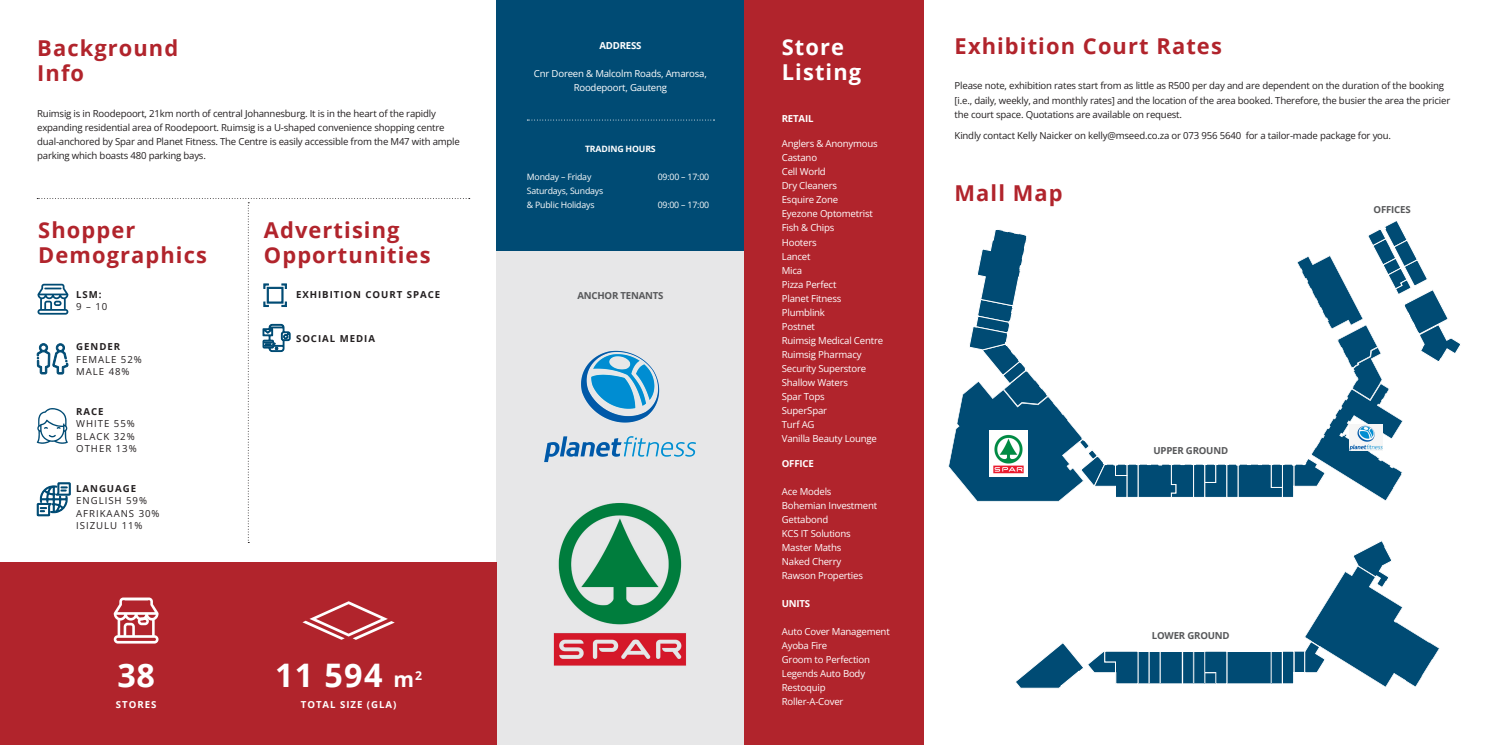
<style>
.page{position:relative;width:1489px;height:745px;background:#fff}
.page>*{position:absolute;margin:0;border:0;box-sizing:border-box;transform-origin:0 0}
.t1{font:700 32.38px "Open Sans";letter-spacing:.04em;color:#fff}
.t2{font:700 21.88px/24.8px "Open Sans";letter-spacing:.05em;color:#b1242c}
.t3{font:700 21.88px "Open Sans";letter-spacing:.05em;color:#fff}
.t4{font:9.62px/14px "Open Sans";letter-spacing:-.02em;color:#231f20}
.t5{font:9.62px/14px "Open Sans";letter-spacing:-.02em;color:#fff;text-align:center}
.t6{font:700 9.62px "Open Sans";letter-spacing:.1em;color:#231f20}
.t7{font:700 9.62px "Open Sans";letter-spacing:-.02em;color:#57585a}
.t8{font:9.62px "Open Sans";letter-spacing:.1em;color:#231f20}
.t9{font:700 9.62px "Open Sans";letter-spacing:-.02em;color:#fff}
.t10{font:700 9.62px "Open Sans";letter-spacing:.1em;color:#fff}
.t11{font:8.75px "Open Sans";letter-spacing:-.02em;color:#fff}
.t12{font:700 8.75px "Open Sans";letter-spacing:-.02em;color:#fff}
.s1{font-size:21px}
</style>
<div class="page">
<svg style="left:1016px;top:540px;width:423px;height:148px"></svg>
<svg style="left:948px;top:221px;width:513px;height:280px"></svg>
<div style="left:496px;top:0;width:248px;height:744px;background:#004b74"></div>
<div style="left:496px;top:251px;width:248px;height:493px;background:#e7e7e8"></div>
<div style="left:744px;top:0;width:180px;height:744px;background:#b1242c"></div>
<div style="left:0;top:561px;width:496px;height:183px;background:#b1242c"></div>
<svg style="left:527px;top:119px;width:187px;height:1px"></svg>
<svg style="left:114px;top:597px;width:44px;height:46px"></svg>
<svg style="left:302px;top:601px;width:93px;height:38px"></svg>
<svg style="left:37px;top:198px;width:433px;height:343px"></svg>
<img style="left:544px;top:350px;width:152px;height:113px">
<img style="left:1349px;top:424px;width:33px;height:26px">
<img style="left:553px;top:503px;width:134px;height:163px">
<svg style="left:989px;top:430px;width:38px;height:46px"></svg>
<img style="left:989px;top:434px;width:38px;height:38px">
<p class="t2" style="left:37px;top:35px;width:142px">Background</p>
<p class="t2" style="left:37px;top:60px;width:48px">Info</p>
<p class="t4" style="left:37px;top:106px;width:424px">Ruimsig is in Roodepoort, 21km north of central Johannesburg. It is in the heart of the rapidly expanding residential area of Roodepoort. Ruimsig is a U-shaped convenience shopping centre dual-anchored by Spar and Planet Fitness. The Centre is easily accessible from the M47 with ample parking which boasts 480 parking bays.</p>
<p class="t2" style="left:38px;top:217px;width:99px">Shopper</p>
<p class="t2" style="left:38px;top:241px;width:170px">Demographics</p>
<p class="t6" style="left:76px;top:287px;width:27px">LSM:</p>
<p class="t4" style="left:76px;top:299px;width:33px">9 – 10</p>
<p class="t6" style="left:76px;top:340px;width:45px">GENDER</p>
<p class="t8" style="left:76px;top:352px;width:67px">FEMALE 52%</p>
<p class="t4" style="left:76px;top:364px;width:55px">MALE 48%</p>
<p class="t6" style="left:76px;top:404px;width:29px">RACE</p>
<p class="t4" style="left:76px;top:416px;width:60px">WHITE 55%</p>
<p class="t4" style="left:76px;top:428px;width:60px">BLACK 32%</p>
<p class="t4" style="left:76px;top:441px;width:62px">OTHER 13%</p>
<p class="t6" style="left:76px;top:481px;width:61px">LANGUAGE</p>
<p class="t8" style="left:76px;top:494px;width:72px">ENGLISH 59%</p>
<p class="t8" style="left:76px;top:506px;width:85px">AFRIKAANS 30%</p>
<p class="t8" style="left:76px;top:518px;width:68px">ISIZULU 11%</p>
<p class="t1" style="left:117px;top:652px;width:39px">38</p>
<p class="t9" style="left:116px;top:696px;width:42px">STORES</p>
<p class="t2" style="left:264px;top:217px;width:168px">Advertising<br>Opportunities</p>
<p class="t6" style="left:296px;top:287px;width:145px">EXHIBITION COURT SPACE</p>
<p class="t1" style="left:275px;top:652px;width:148px">11 594 <span class="s1">m</span><sup>2</sup></p>
<p class="t10" style="left:301px;top:696px;width:97px">TOTAL SIZE (GLA)</p>
<p class="t9" style="left:599px;top:39px;width:44px">ADDRESS</p>
<p class="t5" style="left:534px;top:66px;width:174px">Cnr Doreen &amp; Malcolm Roads, Amarosa,<br>Roodepoort, Gauteng</p>
<p class="t12" style="left:585px;top:142px;width:72px">TRADING HOURS</p>
<p class="t11" style="left:527px;top:170px;width:66px">Monday – Friday</p>
<p class="t11" style="left:657px;top:170px;width:53px">09:00 – 17:00</p>
<p class="t11" style="left:527px;top:184px;width:78px">Saturdays, Sundays</p>
<p class="t11" style="left:527px;top:198px;width:69px">&amp; Public Holidays</p>
<p class="t11" style="left:657px;top:198px;width:53px">09:00 – 17:00</p>
<p class="t7" style="left:577px;top:288px;width:88px">ANCHOR TENANTS</p>
<p class="t3" style="left:781px;top:32px;width:64px">Store</p>
<p class="t3" style="left:781px;top:56px;width:81px">Listing</p>
<p class="t9" style="left:781px;top:112px;width:33px">RETAIL</p>
<p class="t5" style="left:781px;top:136px;width:97px">Anglers &amp; Anonymous</p>
<p class="t5" style="left:781px;top:150px;width:37px">Castano</p>
<p class="t5" style="left:781px;top:164px;width:46px">Cell World</p>
<p class="t5" style="left:781px;top:178px;width:57px">Dry Cleaners</p>
<p class="t5" style="left:781px;top:192px;width:58px">Esquire Zone</p>
<p class="t5" style="left:781px;top:206px;width:92px">Eyezone Optometrist</p>
<p class="t5" style="left:781px;top:220px;width:54px">Fish &amp; Chips</p>
<p class="t5" style="left:781px;top:234px;width:36px">Hooters</p>
<p class="t5" style="left:781px;top:248px;width:30px">Lancet</p>
<p class="t5" style="left:781px;top:262px;width:22px">Mica</p>
<p class="t5" style="left:781px;top:276px;width:56px">Pizza Perfect</p>
<p class="t5" style="left:781px;top:290px;width:61px">Planet Fitness</p>
<p class="t5" style="left:781px;top:304px;width:45px">Plumblink</p>
<p class="t5" style="left:781px;top:318px;width:35px">Postnet</p>
<p class="t5" style="left:781px;top:332px;width:103px">Ruimsig Medical Centre</p>
<p class="t5" style="left:781px;top:346px;width:81px">Ruimsig Pharmacy</p>
<p class="t5" style="left:781px;top:360px;width:86px">Security Superstore</p>
<p class="t5" style="left:781px;top:374px;width:68px">Shallow Waters</p>
<p class="t5" style="left:781px;top:388px;width:44px">Spar Tops</p>
<p class="t5" style="left:781px;top:402px;width:47px">SuperSpar</p>
<p class="t5" style="left:781px;top:416px;width:34px">Turf AG</p>
<p class="t5" style="left:781px;top:430px;width:97px">Vanilla Beauty Lounge</p>
<p class="t9" style="left:781px;top:456px;width:33px">OFFICE</p>
<p class="t5" style="left:781px;top:484px;width:51px">Ace Models</p>
<p class="t5" style="left:781px;top:498px;width:97px">Bohemian Investment</p>
<p class="t5" style="left:781px;top:512px;width:48px">Gettabond</p>
<p class="t5" style="left:781px;top:526px;width:70px">KCS IT Solutions</p>
<p class="t5" style="left:781px;top:540px;width:61px">Master Maths</p>
<p class="t5" style="left:781px;top:554px;width:61px">Naked Cherry</p>
<p class="t5" style="left:781px;top:568px;width:83px">Rawson Properties</p>
<p class="t9" style="left:781px;top:596px;width:30px">UNITS</p>
<p class="t5" style="left:781px;top:624px;width:109px">Auto Cover Management</p>
<p class="t5" style="left:781px;top:638px;width:47px">Ayoba Fire</p>
<p class="t5" style="left:781px;top:652px;width:90px">Groom to Perfection</p>
<p class="t5" style="left:781px;top:666px;width:85px">Legends Auto Body</p>
<p class="t5" style="left:781px;top:680px;width:45px">Restoquip</p>
<p class="t5" style="left:781px;top:694px;width:63px">Roller-A-Cover</p>
<p class="t2" style="left:954px;top:33px;width:269px">Exhibition Court Rates</p>
<p class="t4" style="left:954px;top:79px;width:497px">Please note, exhibition rates start from as little as R500 per day and are dependent on the duration of the booking [i.e., daily, weekly, and monthly rates] and the location of the area booked. Therefore, the busier the area the pricier the court space. Quotations are available on request.</p>
<p class="t4" style="left:954px;top:128px;width:438px">Kindly contact Kelly Naicker on kelly@mseed.co.za or 073 956 5640 for a tailor-made package for you.</p>
<p class="t2" style="left:954px;top:180px;width:110px">Mall Map</p>
<p class="t7" style="left:1153px;top:444px;width:76px">UPPER GROUND</p>
<p class="t7" style="left:1151px;top:627px;width:79px">LOWER GROUND</p>
<p class="t7" style="left:1373px;top:202px;width:39px">OFFICES</p>
</div>
